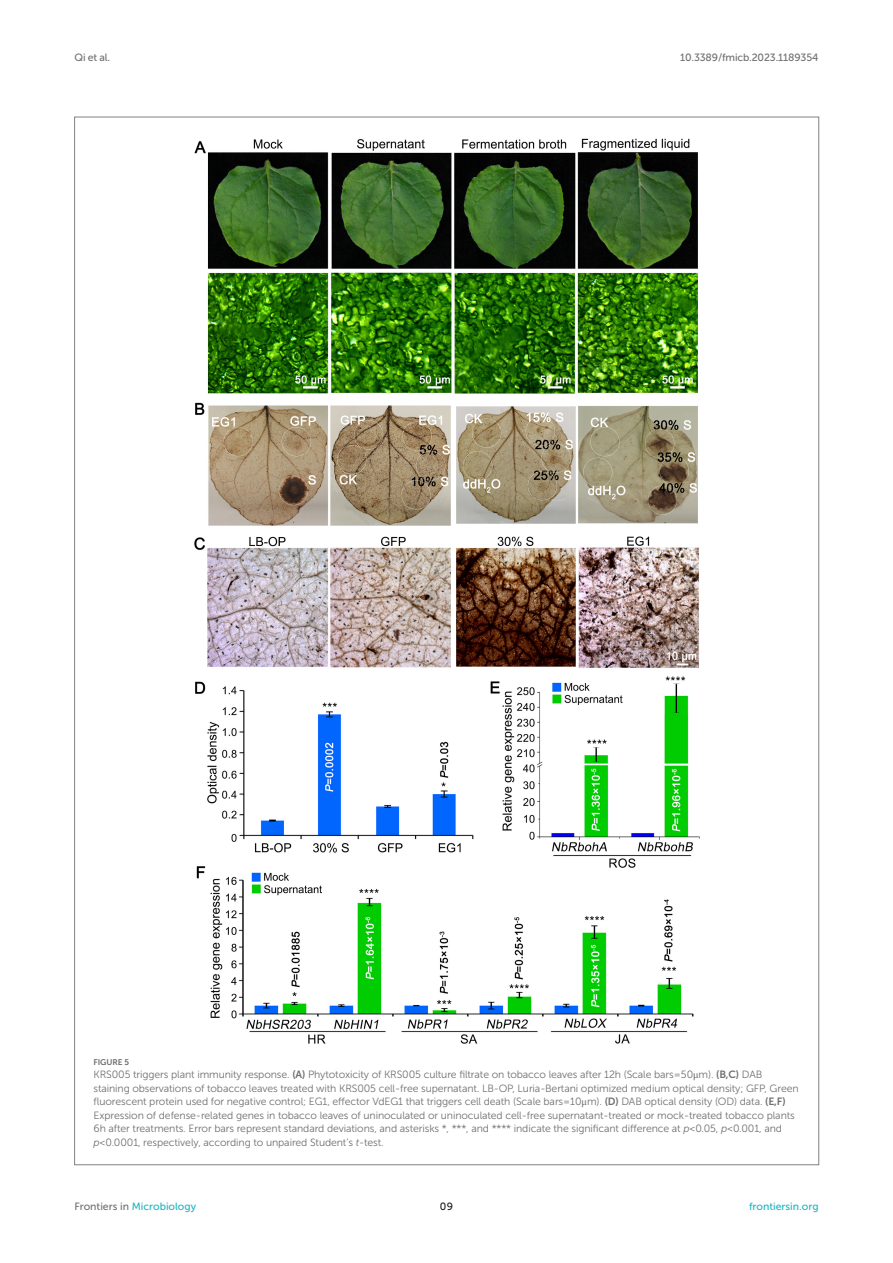
<style>
.page{position:relative;width:893px;height:1263px;background:#fff}
.page>*{position:absolute;margin:0;border:0;box-sizing:border-box;transform-origin:0 0}
.FIG_LEG{font:10.5px/13.5px "Museo Sans 300";letter-spacing:-.01em;color:#706f70}
.t1{font:10.5px "Museo Sans 500";color:#1db5c3}
.t2{font:10.5px "Museo Sans 500";letter-spacing:-.015em;color:#706f70}
.t3{font:10.5px "Museo Sans 500";color:#1b1c1b}
.FIG_HD{font:8.25px "Museo Sans 700";letter-spacing:-.01em;color:#706f70}
.s1{font-family:"Museo Sans 700"}
.s2{font-family:"STIX General"}
.s3{font-style:italic}
.s4{color:#706f70}
</style>
<div class="page">
<img style="left:194px;top:138px;width:506px;height:906px">
<p class="t2" style="left:74px;top:51px;width:37px">Qi et al.</p>
<p class="t2" style="left:680px;top:51px;width:140px">10.3389/fmicb.2023.1189354</p>
<p class="FIG_HD" style="left:94px;top:1057px;width:37px">FIGURE 5</p>
<p class="FIG_LEG" style="left:94px;top:1068px;width:707px">KRS005 triggers plant immunity response. <span class="s1">(A)</span> Phytotoxicity of KRS005 culture filtrate on tobacco leaves after 12 h (Scale bars = 50 <span class="s2">μ</span>m). <span class="s1">(B,C)</span> DAB staining observations of tobacco leaves treated with KRS005 cell-free supernatant. LB-OP, Luria-Bertani optimized medium optical density; GFP, Green fluorescent protein used for negative control; EG1, effector VdEG1 that triggers cell death (Scale bars = 10 <span class="s2">μ</span>m). <span class="s1">(D)</span> DAB optical density (OD) data. <span class="s1">(E,F)<br></span>Expression of defense-related genes in tobacco leaves of uninoculated or uninoculated cell-free supernatant-treated or mock-treated tobacco plants 6 h after treatments. Error bars represent standard deviations, and asterisks *, ***, and **** indicate the significant difference at <span class="s3">p</span> &lt; 0.05, <span class="s3">p</span> &lt; 0.001, and<br><span class="s3">p</span> &lt; 0.0001, respectively, according to unpaired Student’s <span class="s3">t</span>-test.</p>
<p class="t1" style="left:74px;top:1200px;width:123px"><span class="s4">Frontiers in</span> Microbiology</p>
<p class="t3" style="left:440px;top:1200px;width:15px">09</p>
<p class="t1" style="left:749px;top:1200px;width:71px">frontiersin.org</p>
</div>
